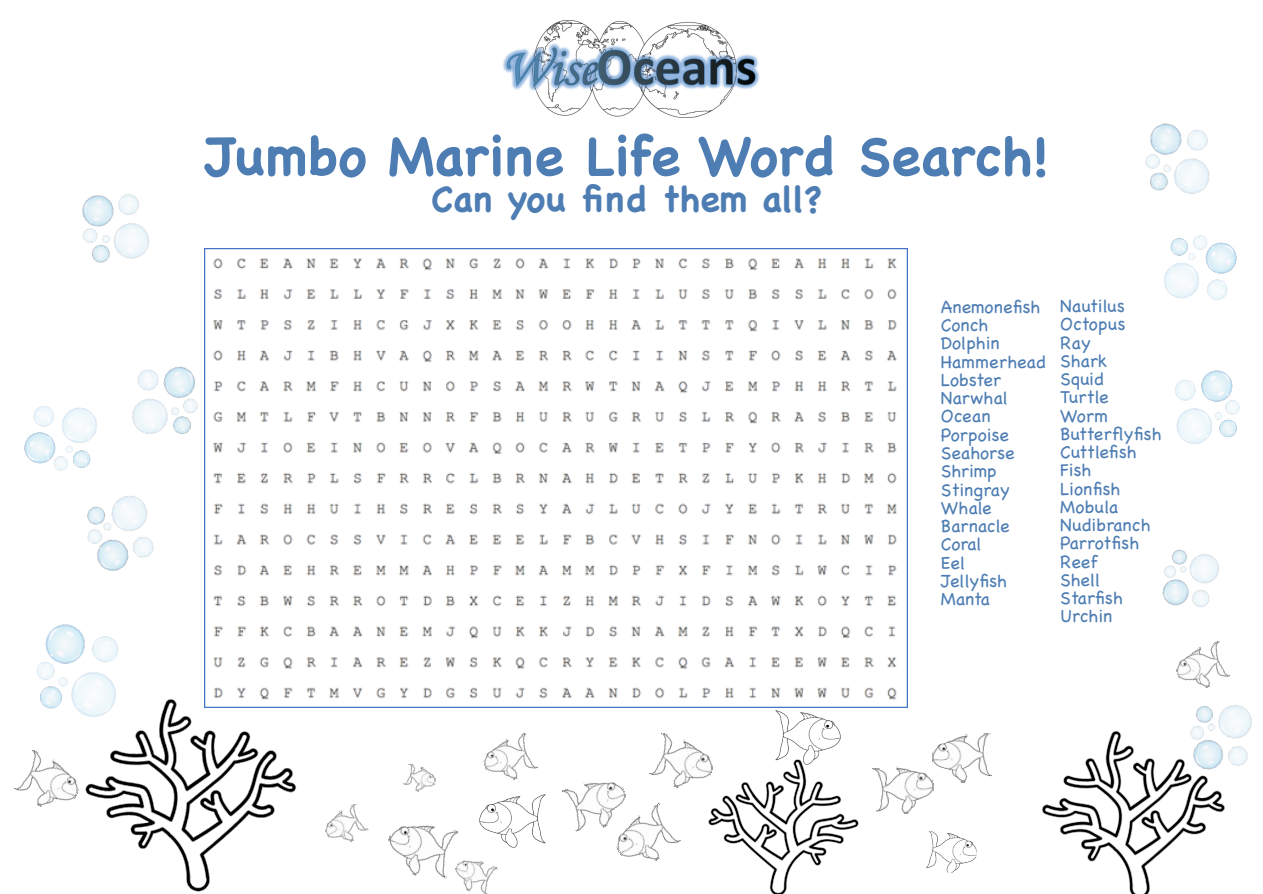
<style>
.page{position:relative;width:1263px;height:894px;background:#fff}
.page>*{position:absolute;margin:0;border:0;box-sizing:border-box;transform-origin:0 0}
.t1{font:700 54px "Chalkboard";color:#4d7db3}
.t2{font:700 36px "Chalkboard";color:#4d7db3}
.t3{font:18px/18.3px "Chalkboard";color:#4d7db3}
</style>
<div class="page">
<img style="left:480px;top:794px;width:65px;height:53px">
<img style="left:388px;top:825px;width:69px;height:54px">
<img style="left:708px;top:763px;width:151px;height:130px">
<img style="left:85px;top:699px;width:223px;height:193px">
<img style="left:1042px;top:730px;width:183px;height:163px">
<img style="left:562px;top:782px;width:65px;height:50px">
<img style="left:872px;top:766px;width:62px;height:48px">
<img style="left:932px;top:733px;width:60px;height:49px">
<img style="left:649px;top:733px;width:67px;height:61px">
<img style="left:403px;top:764px;width:33px;height:28px">
<img style="left:36px;top:624px;width:90px;height:96px">
<img style="left:132px;top:366px;width:66px;height:69px">
<img style="left:82px;top:194px;width:68px;height:69px">
<img style="left:87px;top:495px;width:67px;height:76px">
<img style="left:1162px;top:549px;width:57px;height:58px">
<img style="left:1175px;top:370px;width:65px;height:74px">
<img style="left:1145px;top:123px;width:65px;height:71px">
<img style="left:1180px;top:705px;width:72px;height:77px">
<img style="left:1164px;top:235px;width:73px;height:65px">
<img style="left:609px;top:803px;width:72px;height:58px">
<img style="left:483px;top:733px;width:55px;height:47px">
<img style="left:14px;top:750px;width:65px;height:57px">
<img style="left:926px;top:831px;width:51px;height:41px">
<img style="left:450px;top:853px;width:47px;height:40px">
<img style="left:325px;top:804px;width:44px;height:38px">
<img style="left:503px;top:20px;width:257px;height:97px">
<img style="left:1176px;top:641px;width:54px;height:47px">
<img style="left:24px;top:406px;width:73px;height:65px">
<img style="left:775px;top:710px;width:66px;height:53px">
<img style="left:204px;top:248px;width:703px;height:459px">
<h1 class="t1" style="left:205px;top:121px;width:845px">Jumbo Marine Life Word Search!</h1>
<h2 class="t2" style="left:431px;top:175px;width:392px">Can you find them all?</h2>
<p class="t3" style="left:941px;top:297px;width:107px">Anemonefish<br>Conch<br>Dolphin<br>Hammerhead<br>Lobster<br>Narwhal<br>Ocean<br>Porpoise<br>Seahorse<br>Shrimp<br>Stingray<br>Whale<br>Barnacle<br>Coral<br>Eel<br>Jellyfish<br>Manta</p>
<p class="t3" style="left:1060px;top:296px;width:103px">Nautilus<br>Octopus<br>Ray<br>Shark<br>Squid<br>Turtle<br>Worm<br>Butterflyfish<br>Cuttlefish<br>Fish<br>Lionfish<br>Mobula<br>Nudibranch<br>Parrotfish<br>Reef<br>Shell<br>Starfish<br>Urchin</p>
</div>
